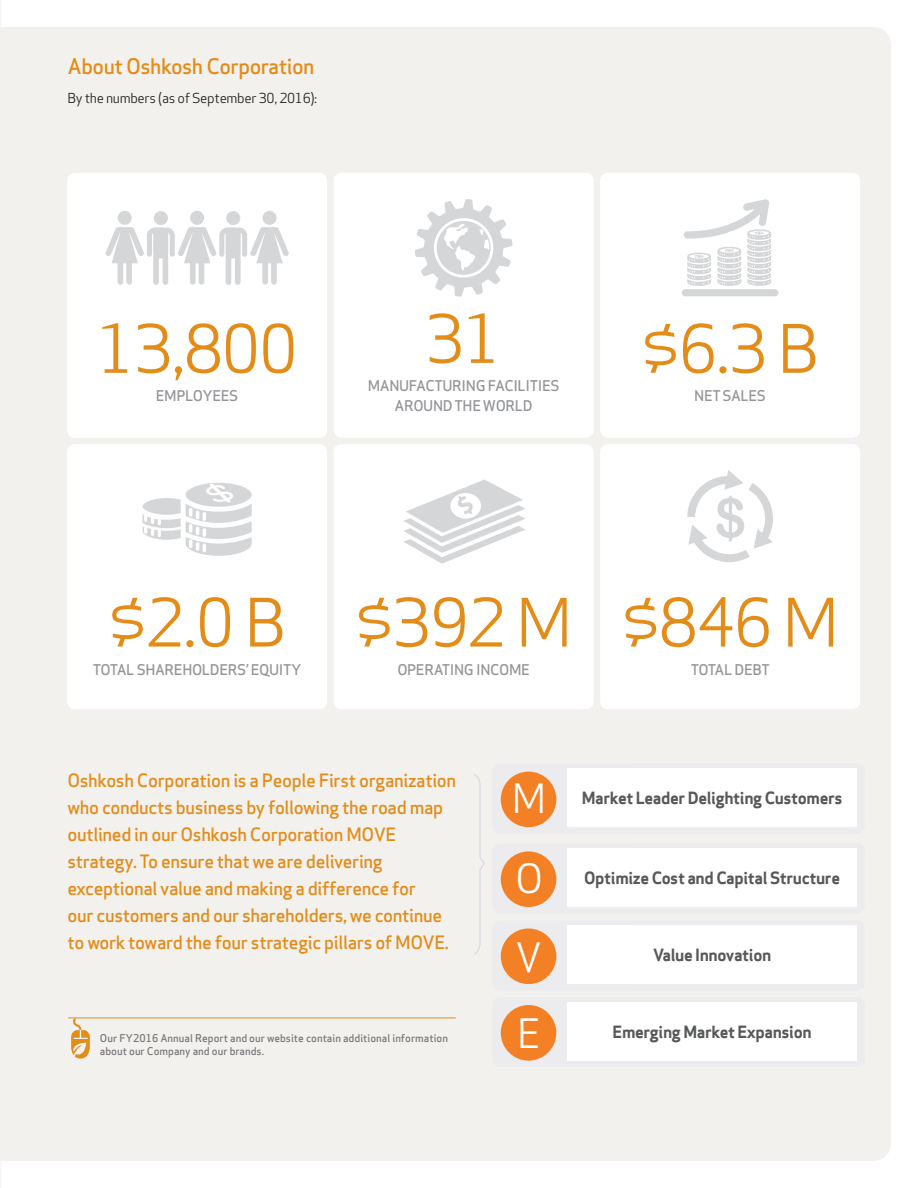
<style>
.page{position:relative;width:918px;height:1188px;background:#fff}
.page>*{position:absolute;margin:0;border:0;box-sizing:border-box;transform-origin:0 0}
.Body_text_DinLight_9{font:65.1px "Apex Sans";letter-spacing:-.025em;color:#e38c18}
.Body_text_DinLight_9-2{font:39.6px "Apex Sans";color:#fff}
.t1{font:500 21px "Apex Sans";letter-spacing:-.025em;color:#e38c18}
.Body_text_DinLight_9-3{font:500 18px/27px "Apex Sans";letter-spacing:-.02em;color:#e38c18}
.Body_text_DinLight_9-4{font:700 16.5px "Apex Sans";letter-spacing:-.025em;color:#57585a}
.Body_text_DinLight_9-5{font:500 14.4px/20px "Apex Sans";letter-spacing:-.025em;color:#939598;text-align:center}
.t2{font:13.5px "Apex Sans";letter-spacing:-.025em;color:#231f20}
.t3{font:500 10.5px/13.5px "Apex Sans";color:#77777a}
</style>
<div class="page">
<div style="left:0;top:27px;width:891px;height:1134px;background:#f2f1ee"></div>
<div style="left:334px;top:173px;width:260px;height:265px;background:#fff;border-radius:8px"></div>
<div style="left:67px;top:173px;width:260px;height:265px;background:#fff;border-radius:8px"></div>
<div style="left:334px;top:444px;width:260px;height:265px;background:#fff;border-radius:8px"></div>
<div style="left:67px;top:444px;width:260px;height:265px;background:#fff;border-radius:8px"></div>
<div style="left:492px;top:764px;width:373px;height:70px;background:#ececee;border-radius:8px"></div>
<div style="left:492px;top:843px;width:373px;height:70px;background:#ececee;border-radius:8px"></div>
<div style="left:492px;top:921px;width:373px;height:69px;background:#ececee;border-radius:8px"></div>
<div style="left:492px;top:997px;width:373px;height:70px;background:#ececee;border-radius:8px"></div>
<div style="left:567px;top:769px;width:290px;height:58px;background:#fff"></div>
<div style="left:567px;top:849px;width:290px;height:58px;background:#fff"></div>
<div style="left:567px;top:926px;width:290px;height:58px;background:#fff"></div>
<div style="left:567px;top:1002px;width:290px;height:58px;background:#fff"></div>
<div style="left:501px;top:772px;width:55px;height:55px;background:#f48026;border-radius:50%"></div>
<div style="left:501px;top:851px;width:55px;height:56px;background:#f48026;border-radius:50%"></div>
<div style="left:501px;top:929px;width:55px;height:55px;background:#f48026;border-radius:50%"></div>
<div style="left:501px;top:1005px;width:55px;height:56px;background:#f48026;border-radius:50%"></div>
<svg style="left:71px;top:1019px;width:19px;height:40px"></svg>
<hr style="left:68px;top:1018px;width:388px;height:1px;background:#e38c18">
<div style="left:600px;top:173px;width:260px;height:265px;background:#fff;border-radius:8px"></div>
<div style="left:600px;top:444px;width:260px;height:265px;background:#fff;border-radius:8px"></div>
<svg style="left:687px;top:470px;width:86px;height:92px"></svg>
<hr style="left:1px;top:0;width:1px;height:1188px;background:#f2f1ee">
<svg style="left:682px;top:199px;width:96px;height:97px"></svg>
<svg style="left:473px;top:773px;width:12px;height:183px;background:#efeeec"></svg>
<div style="left:154px;top:211px;width:14px;height:14px;background:#d5d6d8;border-radius:50%"></div>
<div style="left:118px;top:211px;width:14px;height:14px;background:#d5d6d8;border-radius:50%"></div>
<div style="left:190px;top:211px;width:14px;height:14px;background:#d5d6d8;border-radius:50%"></div>
<div style="left:226px;top:211px;width:14px;height:14px;background:#d5d6d8;border-radius:50%"></div>
<svg style="left:105px;top:227px;width:184px;height:58px"></svg>
<div style="left:263px;top:211px;width:14px;height:14px;background:#d5d6d8;border-radius:50%"></div>
<svg style="left:415px;top:199px;width:98px;height:98px"></svg>
<svg style="left:143px;top:483px;width:109px;height:73px"></svg>
<svg style="left:404px;top:480px;width:121px;height:84px"></svg>
<p class="t1" style="left:68px;top:47px;width:249px">About Oshkosh Corporation</p>
<p class="t2" style="left:68px;top:87px;width:251px">By the numbers (as of September 30, 2016):</p>
<p class="Body_text_DinLight_9" style="left:96px;top:296px;width:203px">13,800</p>
<p class="Body_text_DinLight_9-5" style="left:156px;top:384px;width:84px">EMPLOYEES</p>
<p class="Body_text_DinLight_9" style="left:425px;top:286px;width:78px">31</p>
<p class="Body_text_DinLight_9-5" style="left:368px;top:374px;width:193px">MANUFACTURING FACILITIES<br>AROUND THE WORLD</p>
<p class="Body_text_DinLight_9" style="left:641px;top:296px;width:180px">$6.3 B</p>
<p class="Body_text_DinLight_9-5" style="left:694px;top:384px;width:73px">NET SALES</p>
<p class="Body_text_DinLight_9" style="left:108px;top:569px;width:180px">$2.0 B</p>
<p class="Body_text_DinLight_9-5" style="left:93px;top:657px;width:210px">TOTAL SHAREHOLDERS’ EQUITY</p>
<p class="Body_text_DinLight_9" style="left:355px;top:569px;width:219px">$392 M</p>
<p class="Body_text_DinLight_9-5" style="left:397px;top:657px;width:134px">OPERATING INCOME</p>
<p class="Body_text_DinLight_9" style="left:621px;top:569px;width:219px">$846 M</p>
<p class="Body_text_DinLight_9-5" style="left:691px;top:657px;width:81px">TOTAL DEBT</p>
<p class="Body_text_DinLight_9-3" style="left:68px;top:765px;width:390px">Oshkosh Corporation is a People First organization who conducts business by following the road map outlined in our Oshkosh Corporation MOVE strategy. To ensure that we are delivering exceptional value and making a difference for<br>our customers and our shareholders, we continue to work toward the four strategic pillars of MOVE.</p>
<p class="t3" style="left:100px;top:1030px;width:350px">Our FY2016 Annual Report and our website contain additional information about our Company and our brands.</p>
<p class="Body_text_DinLight_9-2" style="left:512px;top:766px;width:36px">M</p>
<p class="Body_text_DinLight_9-2" style="left:515px;top:846px;width:30px">O</p>
<p class="Body_text_DinLight_9-2" style="left:515px;top:925px;width:28px">V</p>
<p class="Body_text_DinLight_9-2" style="left:517px;top:1001px;width:25px">E</p>
<p class="Body_text_DinLight_9-4" style="left:582px;top:787px;width:262px">Market Leader Delighting Customers</p>
<p class="Body_text_DinLight_9-4" style="left:584px;top:867px;width:257px">Optimize Cost and Capital Structure</p>
<p class="Body_text_DinLight_9-4" style="left:653px;top:944px;width:120px">Value Innovation</p>
<p class="Body_text_DinLight_9-4" style="left:613px;top:1021px;width:201px">Emerging Market Expansion</p>
</div>
